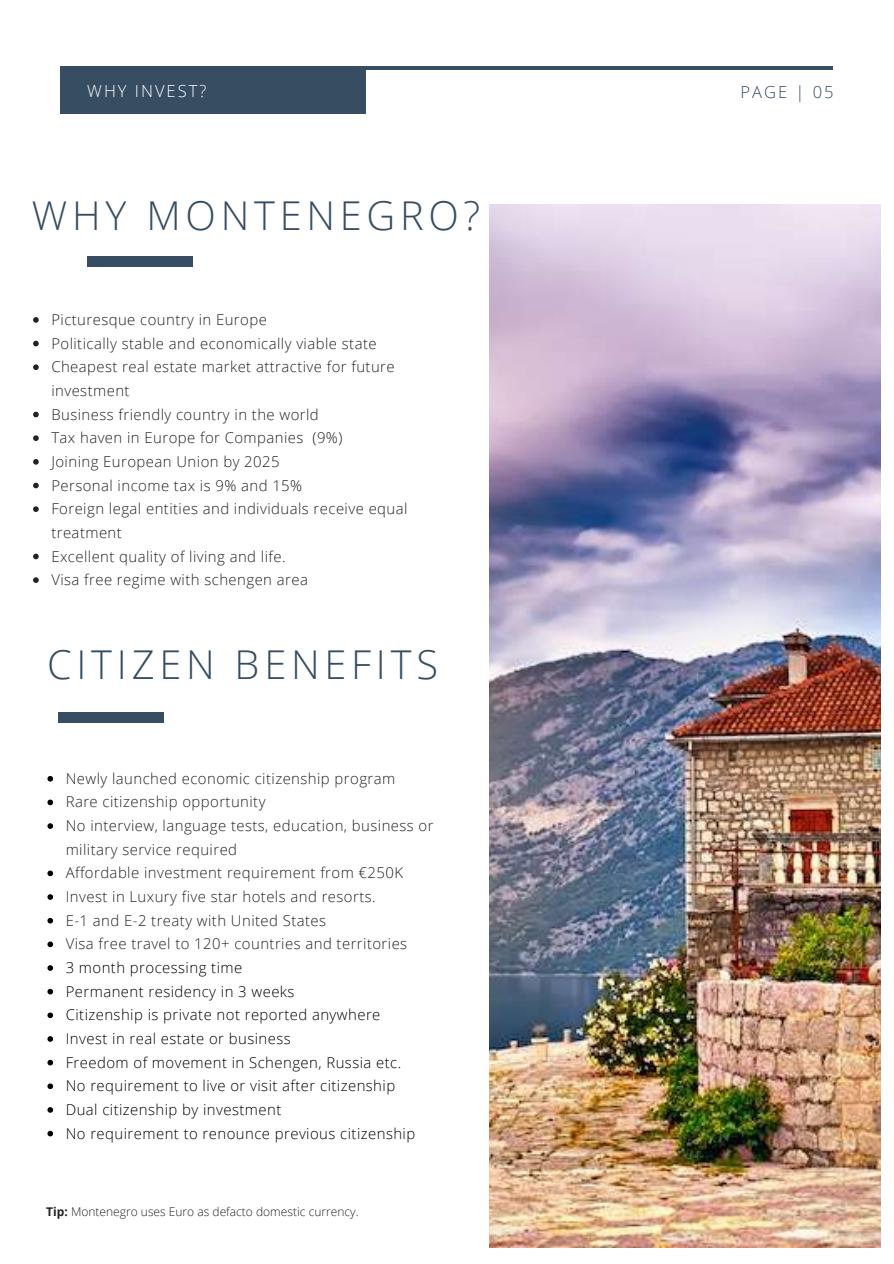
<style>
.page{position:relative;width:894px;height:1264px;background:#fff}
.page>*{position:absolute;margin:0;border:0;box-sizing:border-box;transform-origin:0 0}
.t1{font:300 39.75px "Open Sans";letter-spacing:.12em;color:#364d62}
.t2{font:300 16.5px "Open Sans";letter-spacing:.12em;color:#fff}
.t3{font:300 16.5px "Open Sans";letter-spacing:.12em;color:#364d62}
.t4{font:300 14.85px/23.7px "Open Sans";letter-spacing:.03em;color:#222}
.t5{font:300 14.85px/23.7px "Open Sans";letter-spacing:.03em;color:#000}
.t6{font:300 12px "Open Sans";color:#222}
.s1{font-weight:700}
</style>
<div class="page">
<hr style="left:61px;top:66px;width:771px;height:4px;background:#364d62">
<div style="left:61px;top:66px;width:305px;height:48px;background:#364d62"></div>
<img style="left:489px;top:204px;width:391px;height:1043px">
<div style="left:87px;top:257px;width:106px;height:10px;background:#364d62"></div>
<div style="left:58px;top:712px;width:106px;height:10px;background:#364d62"></div>
<svg style="left:33px;top:317px;width:6px;height:6px"></svg>
<svg style="left:33px;top:341px;width:6px;height:5px"></svg>
<svg style="left:33px;top:364px;width:6px;height:6px"></svg>
<svg style="left:33px;top:412px;width:6px;height:5px"></svg>
<svg style="left:33px;top:435px;width:6px;height:6px"></svg>
<svg style="left:33px;top:459px;width:6px;height:5px"></svg>
<svg style="left:33px;top:482px;width:6px;height:6px"></svg>
<svg style="left:33px;top:506px;width:6px;height:6px"></svg>
<svg style="left:33px;top:553px;width:6px;height:6px"></svg>
<svg style="left:33px;top:577px;width:6px;height:6px"></svg>
<svg style="left:47px;top:776px;width:6px;height:5px"></svg>
<svg style="left:47px;top:799px;width:6px;height:6px"></svg>
<svg style="left:47px;top:823px;width:6px;height:5px"></svg>
<svg style="left:47px;top:870px;width:6px;height:6px"></svg>
<svg style="left:47px;top:894px;width:6px;height:5px"></svg>
<svg style="left:47px;top:917px;width:6px;height:6px"></svg>
<svg style="left:47px;top:941px;width:6px;height:6px"></svg>
<svg style="left:47px;top:965px;width:6px;height:5px"></svg>
<svg style="left:47px;top:988px;width:6px;height:6px"></svg>
<svg style="left:47px;top:1012px;width:6px;height:6px"></svg>
<svg style="left:47px;top:1036px;width:6px;height:5px"></svg>
<svg style="left:47px;top:1059px;width:6px;height:6px"></svg>
<svg style="left:47px;top:1083px;width:6px;height:6px"></svg>
<svg style="left:47px;top:1107px;width:6px;height:5px"></svg>
<svg style="left:47px;top:1130px;width:6px;height:6px"></svg>
<p class="t2" style="left:87px;top:79px;width:120px">WHY INVEST?</p>
<p class="t3" style="left:740px;top:80px;width:94px">PAGE | 05</p>
<h1 class="t1" style="left:32px;top:187px;width:450px">WHY MONTENEGRO?</h1>
<p class="t4" style="left:51px;top:307px;width:357px">Picturesque country in Europe<br>Politically stable and economically viable state Cheapest real estate market attractive for future investment<br>Business friendly country in the world<br>Tax haven in Europe for Companies (9%)<br>Joining European Union by 2025<br>Personal income tax is 9% and 15%<br>Foreign legal entities and individuals receive equal treatment<br>Excellent quality of living and life.<br>Visa free regime with schengen area</p>
<h1 class="t1" style="left:47px;top:636px;width:392px">CITIZEN BENEFITS</h1>
<p class="t4" style="left:66px;top:766px;width:369px">Newly launched economic citizenship program<br>Rare citizenship opportunity<br>No interview, language tests, education, business or military service required<br>Affordable investment requirement from €250K Invest in Luxury five star hotels and resorts.<br>E-1 and E-2 treaty with United States<br>Visa free travel to 120+ countries and territories</p>
<p class="t5" style="left:66px;top:955px;width:351px">3 month processing time<br>Permanent residency in 3 weeks<br>Citizenship is private not reported anywhere Invest in real estate or business<br>Freedom of movement in Schengen, Russia etc.<br>No requirement to live or visit after citizenship Dual citizenship by investment<br>No requirement to renounce previous citizenship</p>
<p class="t6" style="left:46px;top:1202px;width:313px"><span class="s1">Tip:</span> Montenegro uses Euro as defacto domestic currency.</p>
</div>
